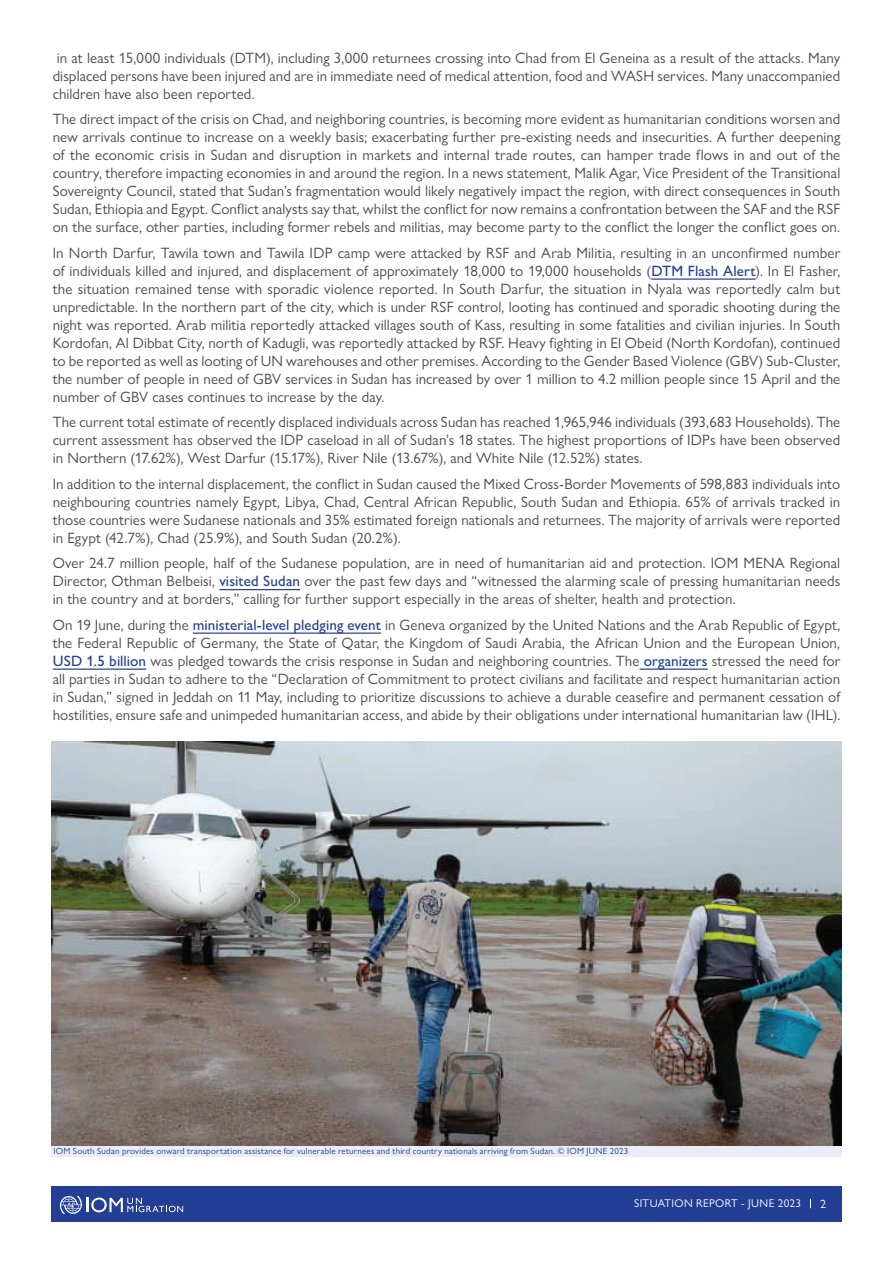
<style>
.page{position:relative;width:893px;height:1263px;background:#fff}
.page>*{position:absolute;margin:0;border:0;box-sizing:border-box;transform-origin:0 0}
.t1{font:15px/18px "Gill Sans Nova";letter-spacing:.005em;color:#494a49;text-align:justify}
.t2{font:12px "Gill Sans Nova";color:#fff}
.t3{font:11.25px "Gill Sans Nova";letter-spacing:.03em;color:#fff}
.t4{font:9px "Gill Sans Nova";letter-spacing:.025em;color:#233e95}
.s1{font-weight:500;color:#233e95}
</style>
<div class="page">
<div style="left:51px;top:1186px;width:791px;height:36px;background:#233e95"></div>
<svg style="left:60px;top:1196px;width:123px;height:18px"></svg>
<hr style="left:651px;top:278px;width:104px;height:2px;background:#233e95">
<hr style="left:219px;top:589px;width:81px;height:1px;background:#233e95">
<hr style="left:193px;top:632px;width:188px;height:2px;background:#233e95">
<hr style="left:53px;top:668px;width:93px;height:2px;background:#233e95">
<hr style="left:639px;top:668px;width:69px;height:2px;background:#233e95">
<div style="left:51px;top:1143px;width:791px;height:14px;background:#eaedf6"></div>
<img style="left:51px;top:741px;width:791px;height:404px">
<p class="t1" style="left:53px;top:49px;width:789px">in at least 15,000 individuals (DTM), including 3,000 returnees crossing into Chad from El Geneina as a result of the attacks. Many displaced persons have been injured and are in immediate need of medical attention, food and WASH services. Many unaccompanied children have also been reported.</p>
<p class="t1" style="left:53px;top:110px;width:789px">The direct impact of the crisis on Chad, and neighboring countries, is becoming more evident as humanitarian conditions worsen and new arrivals continue to increase on a weekly basis; exacerbating further pre-existing needs and insecurities. A further deepening of the economic crisis in Sudan and disruption in markets and internal trade routes, can hamper trade flows in and out of the country, therefore impacting economies in and around the region. In a news statement, Malik Agar, Vice President of the Transitional Sovereignty Council, stated that Sudan’s fragmentation would likely negatively impact the region, with direct consequences in South Sudan, Ethiopia and Egypt. Conflict analysts say that, whilst the conflict for now remains a confrontation between the SAF and the RSF on the surface, other parties, including former rebels and militias, may become party to the conflict the longer the conflict goes on.</p>
<p class="t1" style="left:53px;top:244px;width:789px">In North Darfur, Tawila town and Tawila IDP camp were attacked by RSF and Arab Militia, resulting in an unconfirmed number of individuals killed and injured, and displacement of approximately 18,000 to 19,000 households (<span class="s1">DTM Flash Alert</span>). In El Fasher, the situation remained tense with sporadic violence reported. In South Darfur, the situation in Nyala was reportedly calm but unpredictable. In the northern part of the city, which is under RSF control, looting has continued and sporadic shooting during the night was reported. Arab militia reportedly attacked villages south of Kass, resulting in some fatalities and civilian injuries. In South Kordofan, Al Dibbat City, north of Kadugli, was reportedly attacked by RSF. Heavy fighting in El Obeid (North Kordofan), continued to be reported as well as looting of UN warehouses and other premises. According to the Gender Based Violence (GBV) Sub-Cluster, the number of people in need of GBV services in Sudan has increased by over 1 million to 4.2 million people since 15 April and the number of GBV cases continues to increase by the day.</p>
<p class="t1" style="left:53px;top:413px;width:789px">The current total estimate of recently displaced individuals across Sudan has reached 1,965,946 individuals (393,683 Households). The current assessment has observed the IDP caseload in all of Sudan’s 18 states. The highest proportions of IDPs have been observed in Northern (17.62%), West Darfur (15.17%), River Nile (13.67%), and White Nile (12.52%) states.</p>
<p class="t1" style="left:53px;top:475px;width:789px">In addition to the internal displacement, the conflict in Sudan caused the Mixed Cross-Border Movements of 598,883 individuals into neighbouring countries namely Egypt, Libya, Chad, Central African Republic, South Sudan and Ethiopia. 65% of arrivals tracked in those countries were Sudanese nationals and 35% estimated foreign nationals and returnees. The majority of arrivals were reported in Egypt (42.7%), Chad (25.9%), and South Sudan (20.2%).</p>
<p class="t1" style="left:53px;top:554px;width:789px">Over 24.7 million people, half of the Sudanese population, are in need of humanitarian aid and protection. IOM MENA Regional Director, Othman Belbeisi, <span class="s1">visited Sudan</span> over the past few days and “witnessed the alarming scale of pressing humanitarian needs in the country and at borders,” calling for further support especially in the areas of shelter, health and protection.</p>
<p class="t1" style="left:53px;top:616px;width:789px">On 19 June, during the <span class="s1">ministerial-level pledging event</span> in Geneva organized by the United Nations and the Arab Republic of Egypt, the Federal Republic of Germany, the State of Qatar, the Kingdom of Saudi Arabia, the African Union and the European Union, <span class="s1">USD 1.5 billion</span> was pledged towards the crisis response in Sudan and neighboring countries. The <span class="s1">organizers</span> stressed the need for all parties in Sudan to adhere to the “Declaration of Commitment to protect civilians and facilitate and respect humanitarian action in Sudan,” signed in Jeddah on 11 May, including to prioritize discussions to achieve a durable ceasefire and permanent cessation of hostilities, ensure safe and unimpeded humanitarian access, and abide by their obligations under international humanitarian law (IHL).</p>
<p class="t4" style="left:54px;top:1146px;width:576px">IOM South Sudan provides onward transportation assistance for vulnerable returnees and third country nationals arriving from Sudan. © IOM JUNE 2023</p>
<p class="t3" style="left:634px;top:1196px;width:126px">SITUATION REPORT - June</p>
<p class="t3" style="left:778px;top:1196px;width:25px">2023</p>
<p class="t2" style="left:820px;top:1196px;width:7px">2</p>
</div>
